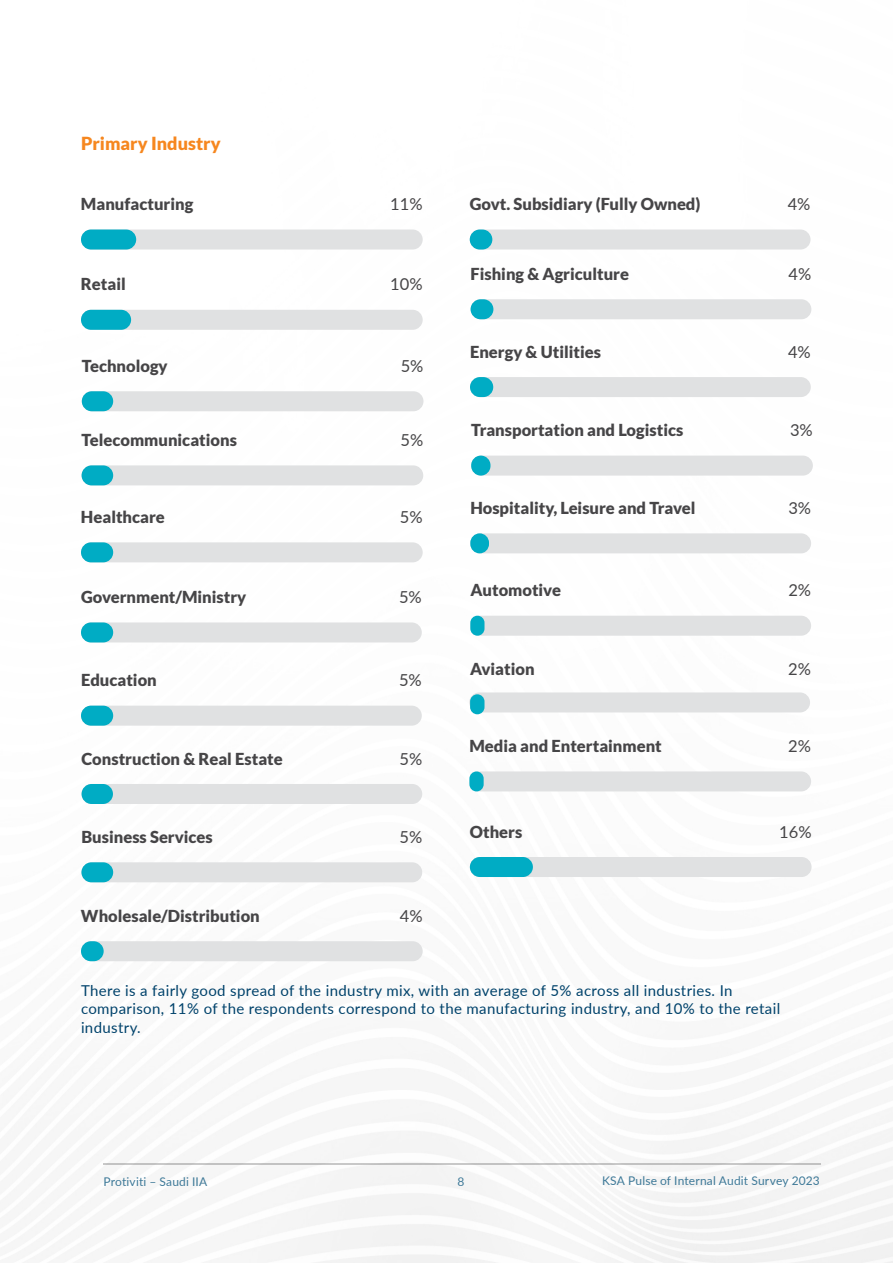
<style>
.page{position:relative;width:893px;height:1263px;background:#fff}
.page>*{position:absolute;margin:0;border:0;box-sizing:border-box;transform-origin:0 0}
.t1{font:900 18px "Lato";color:#f6871f}
.t2{font:900 16.5px "Lato";color:#464547}
.t3{font:16.5px "Lato";color:#464547}
.t4{font:15px/18.6px "Lato";letter-spacing:.025em;color:#00426b}
.t5{font:12px "Lato";letter-spacing:.015em;color:#3e7998}
</style>
<div class="page">
<img style="left:81px;top:230px;width:812px;height:1033px">
<hr style="left:103px;top:1163px;width:717px;height:2px;background:#000">
<div style="left:470px;top:857px;width:341px;height:20px;background:#e0e1e2;border-radius:10px"></div>
<div style="left:471px;top:456px;width:342px;height:20px;background:#e0e1e2;border-radius:10px"></div>
<div style="left:81px;top:941px;width:342px;height:20px;background:#e0e1e2;border-radius:10px"></div>
<div style="left:81px;top:310px;width:342px;height:20px;background:#e0e1e2;border-radius:10px"></div>
<div style="left:82px;top:391px;width:341px;height:20px;background:#e0e1e2;border-radius:10px"></div>
<div style="left:469px;top:771px;width:342px;height:20px;background:#e0e1e2;border-radius:10px"></div>
<div style="left:82px;top:465px;width:341px;height:20px;background:#e0e1e2;border-radius:10px"></div>
<div style="left:81px;top:229px;width:342px;height:20px;background:#e0e1e2;border-radius:10px"></div>
<div style="left:81px;top:542px;width:342px;height:20px;background:#e0e1e2;border-radius:10px"></div>
<div style="left:470px;top:857px;width:63px;height:20px;background:#00acc4;border-radius:10px"></div>
<div style="left:471px;top:456px;width:19px;height:20px;background:#00acc4;border-radius:10px"></div>
<div style="left:81px;top:941px;width:23px;height:20px;background:#00acc4;border-radius:10px"></div>
<div style="left:81px;top:310px;width:50px;height:20px;background:#00acc4;border-radius:10px"></div>
<div style="left:82px;top:391px;width:31px;height:20px;background:#00acc4;border-radius:10px"></div>
<div style="left:82px;top:465px;width:31px;height:20px;background:#00acc4;border-radius:10px"></div>
<div style="left:81px;top:229px;width:55px;height:20px;background:#00acc4;border-radius:10px"></div>
<div style="left:469px;top:771px;width:15px;height:20px;background:#00acc4;border-radius:7px"></div>
<div style="left:81px;top:542px;width:32px;height:20px;background:#00acc4;border-radius:10px"></div>
<div style="left:470px;top:533px;width:341px;height:20px;background:#e0e1e2;border-radius:10px"></div>
<div style="left:470px;top:377px;width:341px;height:20px;background:#e0e1e2;border-radius:10px"></div>
<div style="left:470px;top:229px;width:340px;height:20px;background:#e0e1e2;border-radius:10px"></div>
<div style="left:81px;top:706px;width:341px;height:20px;background:#e0e1e2;border-radius:10px"></div>
<div style="left:81px;top:622px;width:341px;height:20px;background:#e0e1e2;border-radius:10px"></div>
<div style="left:81px;top:784px;width:341px;height:20px;background:#e0e1e2;border-radius:10px"></div>
<div style="left:470px;top:616px;width:341px;height:20px;background:#e0e1e2;border-radius:10px"></div>
<div style="left:471px;top:299px;width:340px;height:20px;background:#e0e1e2;border-radius:10px"></div>
<div style="left:81px;top:862px;width:341px;height:20px;background:#e0e1e2;border-radius:10px"></div>
<div style="left:469px;top:692px;width:341px;height:20px;background:#e0e1e2;border-radius:10px"></div>
<div style="left:470px;top:533px;width:19px;height:20px;background:#00acc4;border-radius:9px"></div>
<div style="left:470px;top:377px;width:23px;height:20px;background:#00acc4;border-radius:10px"></div>
<div style="left:470px;top:229px;width:22px;height:20px;background:#00acc4;border-radius:10px"></div>
<div style="left:81px;top:706px;width:32px;height:20px;background:#00acc4;border-radius:10px"></div>
<div style="left:82px;top:784px;width:31px;height:20px;background:#00acc4;border-radius:10px"></div>
<div style="left:81px;top:622px;width:32px;height:20px;background:#00acc4;border-radius:10px"></div>
<div style="left:471px;top:299px;width:22px;height:20px;background:#00acc4;border-radius:10px"></div>
<div style="left:81px;top:862px;width:32px;height:20px;background:#00acc4;border-radius:10px"></div>
<div style="left:470px;top:616px;width:14px;height:20px;background:#00acc4;border-radius:7px"></div>
<div style="left:470px;top:694px;width:14px;height:20px;background:#00acc4;border-radius:7px"></div>
<p class="t1" style="left:81px;top:132px;width:141px">Primary Industry</p>
<p class="t2" style="left:81px;top:194px;width:114px">Manufacturing</p>
<p class="t3" style="left:390px;top:192px;width:34px">11%</p>
<p class="t2" style="left:470px;top:194px;width:232px">Govt. Subsidiary (Fully Owned)</p>
<p class="t3" style="left:788px;top:192px;width:24px">4%</p>
<p class="t2" style="left:81px;top:275px;width:46px">Retail</p>
<p class="t3" style="left:390px;top:273px;width:34px">10%</p>
<p class="t2" style="left:471px;top:264px;width:160px">Fishing &amp; Agriculture</p>
<p class="t3" style="left:789px;top:262px;width:24px">4%</p>
<p class="t2" style="left:82px;top:356px;width:87px">Technology</p>
<p class="t3" style="left:401px;top:354px;width:24px">5%</p>
<p class="t2" style="left:470px;top:342px;width:132px">Energy &amp; Utilities</p>
<p class="t3" style="left:788px;top:340px;width:24px">4%</p>
<p class="t2" style="left:82px;top:430px;width:157px">Telecommunications</p>
<p class="t3" style="left:400px;top:428px;width:24px">5%</p>
<p class="t2" style="left:471px;top:420px;width:214px">Transportation and Logistics</p>
<p class="t3" style="left:790px;top:418px;width:24px">3%</p>
<p class="t2" style="left:81px;top:507px;width:85px">Healthcare</p>
<p class="t3" style="left:400px;top:505px;width:24px">5%</p>
<p class="t2" style="left:470px;top:498px;width:227px">Hospitality, Leisure and Travel</p>
<p class="t3" style="left:788px;top:496px;width:24px">3%</p>
<p class="t2" style="left:81px;top:587px;width:167px">Government/Ministry</p>
<p class="t3" style="left:399px;top:585px;width:24px">5%</p>
<p class="t2" style="left:470px;top:581px;width:92px">Automotive</p>
<p class="t3" style="left:788px;top:578px;width:24px">2%</p>
<p class="t2" style="left:81px;top:670px;width:77px">Education</p>
<p class="t3" style="left:399px;top:668px;width:24px">5%</p>
<p class="t2" style="left:470px;top:659px;width:66px">Aviation</p>
<p class="t3" style="left:788px;top:657px;width:24px">2%</p>
<p class="t2" style="left:81px;top:749px;width:203px">Construction &amp; Real Estate</p>
<p class="t3" style="left:399px;top:747px;width:24px">5%</p>
<p class="t2" style="left:469px;top:736px;width:194px">Media and Entertainment</p>
<p class="t3" style="left:788px;top:734px;width:24px">2%</p>
<p class="t2" style="left:81px;top:827px;width:133px">Business Services</p>
<p class="t3" style="left:399px;top:825px;width:24px">5%</p>
<p class="t2" style="left:470px;top:822px;width:54px">Others</p>
<p class="t3" style="left:779px;top:820px;width:34px">16%</p>
<p class="t2" style="left:81px;top:906px;width:180px">Wholesale/Distribution</p>
<p class="t3" style="left:400px;top:904px;width:24px">4%</p>
<p class="t4" style="left:81px;top:980px;width:701px">There is a fairly good spread of the industry mix, with an average of 5% across all industries. In comparison, 11% of the respondents correspond to the manufacturing industry, and 10% to the retail industry.</p>
<p class="t5" style="left:103px;top:1172px;width:105px">Protiviti – Saudi IIA</p>
<p class="t5" style="left:458px;top:1173px;width:8px">8</p>
<p class="t5" style="left:602px;top:1172px;width:219px">KSA Pulse of Internal Audit Survey 2023</p>
</div>
